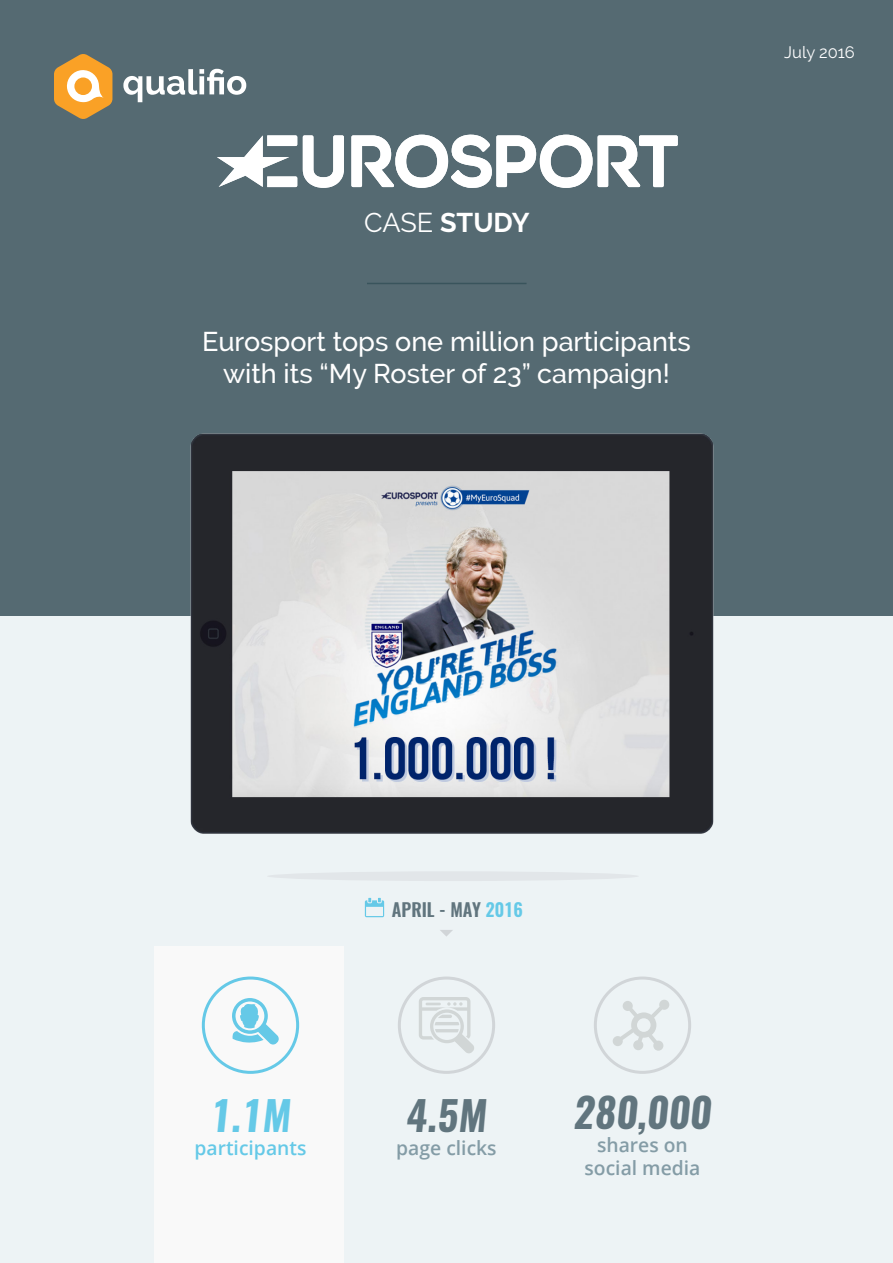
<style>
.page{position:relative;width:893px;height:1263px;background:#edf3f5}
.page>*{position:absolute;margin:0;border:0;box-sizing:border-box;transform-origin:0 0}
.t1{font:italic 700 40.5px "Oswald";color:#61757e}
.t2{font:italic 700 40.5px "Oswald";color:#65c9e7}
.t3{font:500 27px "Raleway";color:#fff}
.t4{font:700 27px "Raleway";color:#fff}
.t5{font:600 19.5px "Open Sans";color:#849ca6}
.t6{font:600 19.5px "Open Sans";color:#65c9e7}
.t7{font:600 18.15px "Oswald";color:#61757e}
.t8{font:16.5px "Raleway";color:#fff}
.s1{font-weight:400}
.s2{color:#65c9e7}
</style>
<div class="page">
<div style="left:155px;top:946px;width:189px;height:317px;background:#f9f9f9"></div>
<div style="left:202px;top:976px;width:97px;height:98px;border:3px solid #65c9e7;border-radius:50%"></div>
<div style="left:398px;top:976px;width:97px;height:98px;border:3px solid #d1d5d8;border-radius:50%"></div>
<div style="left:594px;top:976px;width:97px;height:98px;border:3px solid #d1d5d8;border-radius:50%"></div>
<div style="left:0;top:0;width:893px;height:615px;background:#556a72"></div>
<img style="left:186px;top:433px;width:532px;height:401px">
<div style="left:267px;top:871px;width:372px;height:10px;background:#e2e6e9;border-radius:50%"></div>
<hr style="left:367px;top:283px;width:159px;height:1px;background:#39545c">
<svg style="left:232px;top:998px;width:47px;height:47px"></svg>
<svg style="left:123px;top:69px;width:123px;height:33px"></svg>
<svg style="left:54px;top:54px;width:58px;height:65px"></svg>
<div style="left:74px;top:77px;width:18px;height:18px;background:#faa126;border-radius:50%"></div>
<svg style="left:365px;top:898px;width:19px;height:19px"></svg>
<svg style="left:440px;top:930px;width:13px;height:6px"></svg>
<svg style="left:217px;top:135px;width:80px;height:52px"></svg>
<svg style="left:303px;top:135px;width:41px;height:53px"></svg>
<svg style="left:351px;top:134px;width:327px;height:54px"></svg>
<svg style="left:613px;top:1000px;width:56px;height:51px"></svg>
<svg style="left:419px;top:997px;width:55px;height:56px"></svg>
<p class="t4" style="left:364px;top:207px;width:167px"><span class="s1">CASE</span> STUDY</p>
<p class="t3" style="left:202px;top:325px;width:490px">Eurosport tops one million participants</p>
<p class="t3" style="left:223px;top:358px;width:448px">with its “My Roster of 23” campaign!</p>
<p class="t8" style="left:784px;top:42px;width:72px">July 2016</p>
<p class="t2" style="left:210px;top:1087px;width:82px">1.1M</p>
<p class="t6" style="left:195px;top:1135px;width:113px">participants</p>
<p class="t7" style="left:392px;top:897px;width:133px">APRIL - MAY <span class="s2">2016</span></p>
<p class="t1" style="left:406px;top:1087px;width:82px">4.5M</p>
<p class="t5" style="left:396px;top:1135px;width:102px">page clicks</p>
<p class="t1" style="left:573px;top:1084px;width:140px">280,000</p>
<p class="t5" style="left:597px;top:1131px;width:92px">shares on</p>
<p class="t5" style="left:584px;top:1155px;width:117px">social media</p>
</div>
